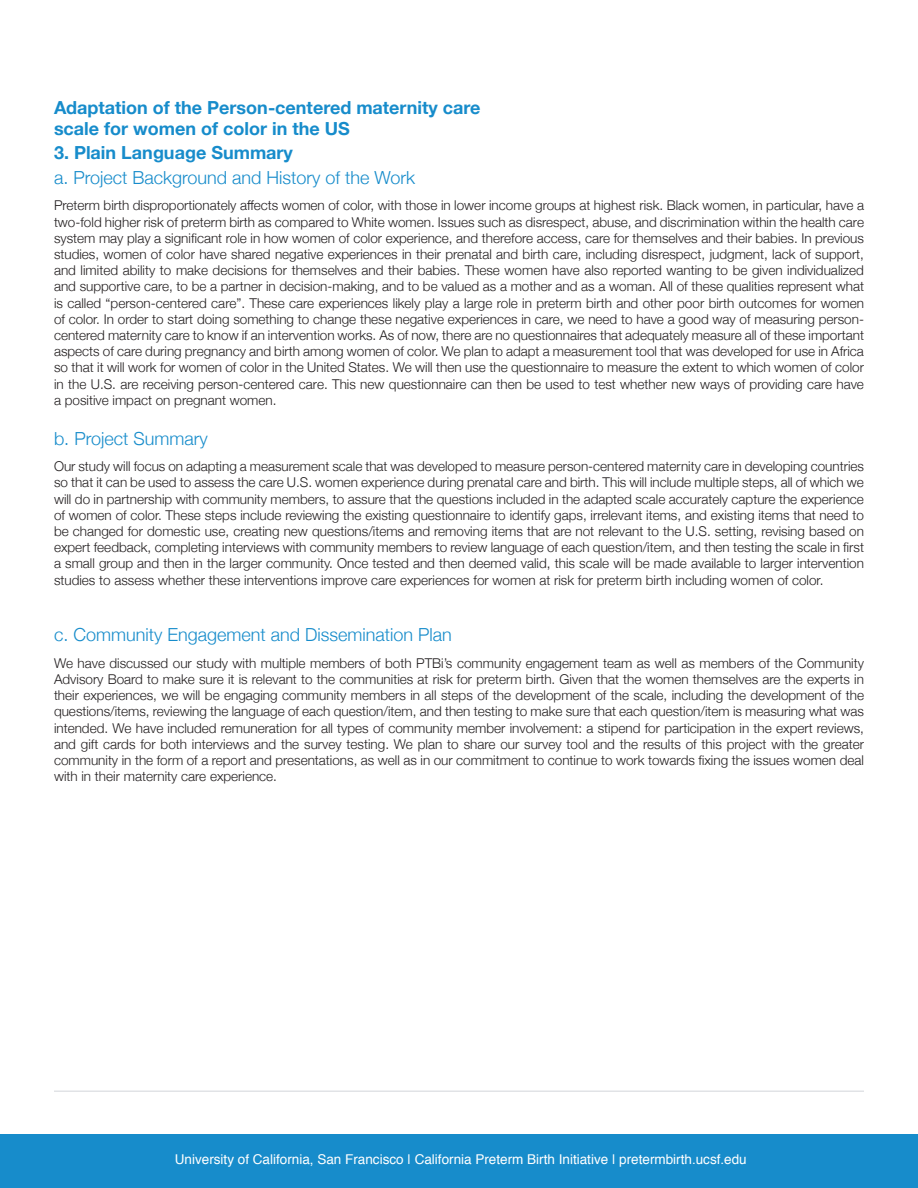
<style>
.page{position:relative;width:918px;height:1188px;background:#fff}
.page>*{position:absolute;margin:0;border:0;box-sizing:border-box;transform-origin:0 0}
.t1{font:300 18px "Helvetica Neue";color:#178ccb}
.t2{font:700 18px/21.6px "Helvetica Neue";color:#178ccb}
.t3{font:300 13.5px/16.2px "Helvetica Neue";color:#231f20;text-align:justify}
.t4{font:13.5px "Helvetica";color:#fff}
</style>
<div class="page">
<div style="left:0;top:1134px;width:918px;height:54px;background:#178ccb"></div>
<hr style="left:54px;top:1090px;width:810px;height:2px;background:#e1e3e6">
<p class="t2" style="left:54px;top:97px;width:428px">Adaptation of the Person-centered maternity care scale for women of color in the US</p>
<p class="t2" style="left:54px;top:142px;width:240px">3. Plain Language Summary</p>
<p class="t1" style="left:54px;top:163px;width:363px">a. Project Background and History of the Work</p>
<p class="t3" style="left:54px;top:196px;width:812px">Preterm birth disproportionately affects women of color, with those in lower income groups at highest risk. Black women, in particular, have a two-fold higher risk of preterm birth as compared to White women. Issues such as disrespect, abuse, and discrimination within the health care system may play a significant role in how women of color experience, and therefore access, care for themselves and their babies. In previous studies, women of color have shared negative experiences in their prenatal and birth care, including disrespect, judgment, lack of support, and limited ability to make decisions for themselves and their babies. These women have also reported wanting to be given individualized and supportive care, to be a partner in decision-making, and to be valued as a mother and as a woman. All of these qualities represent what is called “person-centered care”. These care experiences likely play a large role in preterm birth and other poor birth outcomes for women of color. In order to start doing something to change these negative experiences in care, we need to have a good way of measuring person&shy;centered maternity care to know if an intervention works. As of now, there are no questionnaires that adequately measure all of these important aspects of care during pregnancy and birth among women of color. We plan to adapt a measurement tool that was developed for use in Africa so that it will work for women of color in the United States. We will then use the questionnaire to measure the extent to which women of color in the U.S. are receiving person-centered care. This new questionnaire can then be used to test whether new ways of providing care have a positive impact on pregnant women.</p>
<p class="t1" style="left:54px;top:424px;width:155px">b. Project Summary</p>
<p class="t3" style="left:54px;top:457px;width:812px">Our study will focus on adapting a measurement scale that was developed to measure person-centered maternity care in developing countries so that it can be used to assess the care U.S. women experience during prenatal care and birth. This will include multiple steps, all of which we will do in partnership with community members, to assure that the questions included in the adapted scale accurately capture the experience of women of color. These steps include reviewing the existing questionnaire to identify gaps, irrelevant items, and existing items that need to be changed for domestic use, creating new questions/items and removing items that are not relevant to the U.S. setting, revising based on expert feedback, completing interviews with community members to review language of each question/item, and then testing the scale in first a small group and then in the larger community. Once tested and then deemed valid, this scale will be made available to larger intervention studies to assess whether these interventions improve care experiences for women at risk for preterm birth including women of color.</p>
<p class="t1" style="left:54px;top:620px;width:399px">c. Community Engagement and Dissemination Plan</p>
<p class="t3" style="left:54px;top:654px;width:812px">We have discussed our study with multiple members of both PTBi’s community engagement team as well as members of the Community Advisory Board to make sure it is relevant to the communities at risk for preterm birth. Given that the women themselves are the experts in their experiences, we will be engaging community members in all steps of the development of the scale, including the development of the questions/items, reviewing the language of each question/item, and then testing to make sure that each question/item is measuring what was intended. We have included remuneration for all types of community member involvement: a stipend for participation in the expert reviews, and gift cards for both interviews and the survey testing. We plan to share our survey tool and the results of this project with the greater community in the form of a report and presentations, as well as in our commitment to continue to work towards fixing the issues women deal with in their maternity care experience.</p>
<p class="t4" style="left:175px;top:1149px;width:573px">University of California, San Francisco | California Preterm Birth Initiative | pretermbirth.ucsf.edu</p>
</div>
